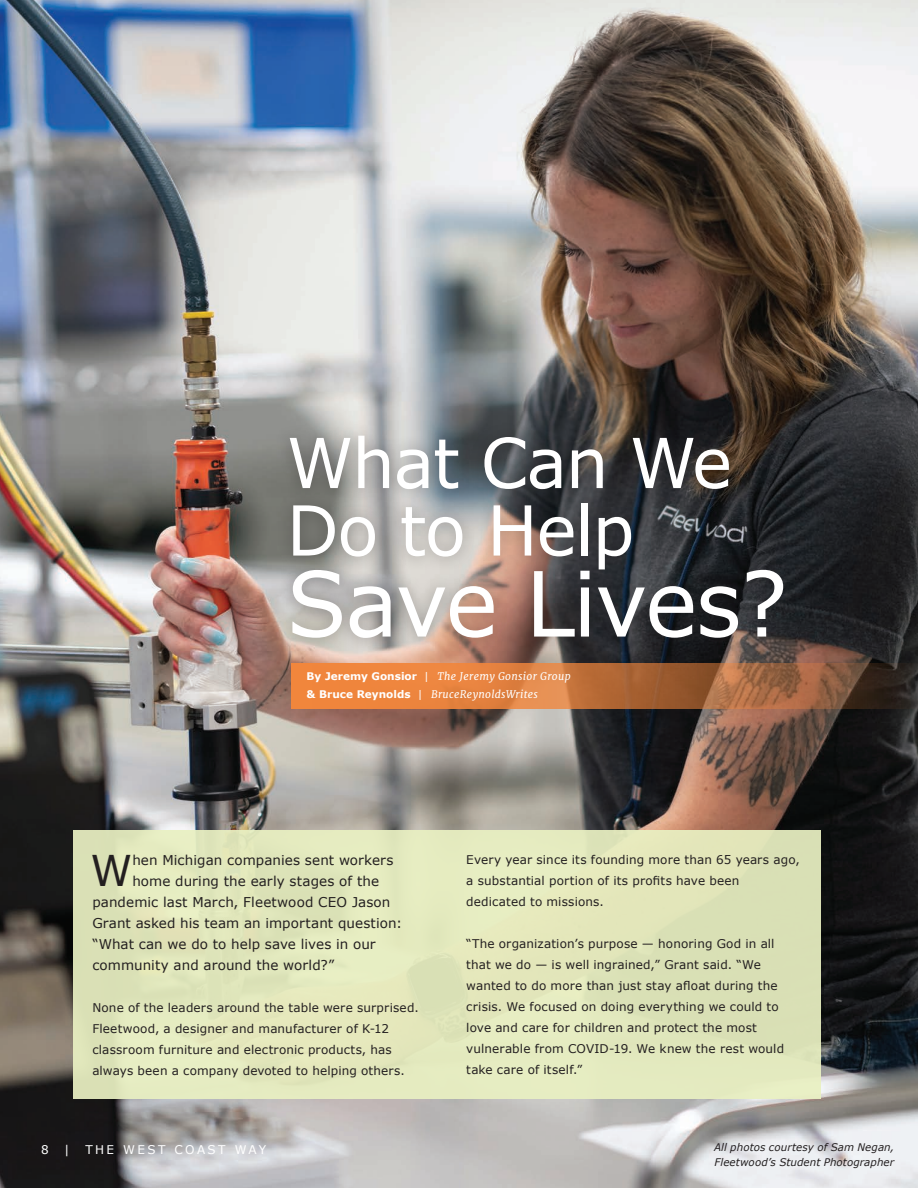
<style>
.page{position:relative;width:918px;height:1188px;background:#fff}
.page>*{position:absolute;margin:0;border:0;box-sizing:border-box;transform-origin:0 0}
.t1{font:90px "Verdana";letter-spacing:-.02em;color:#fff}
.t2{font:69px "Verdana";letter-spacing:-.02em;color:#fff}
.body_text_Drop_Cap{font:42.45px "Verdana";color:#231f20}
.body_text_Drop_Cap-2{font:13.5px "Verdana";letter-spacing:.005em;color:#231f20}
.t3{font:12px/21px "Verdana";letter-spacing:.01em;color:#231f20}
.t4{font:12px "Verdana";letter-spacing:.2em;color:#fff}
.t5{font:italic 10.5px "Merriweather";letter-spacing:.03em;color:#fff}
.t6{font:italic 10.5px/15px "Verdana";letter-spacing:.005em;color:#231f20}
.s1{font-family:"Verdana";font-weight:700;font-style:normal}
.s2{font-family:"Verdana";font-style:normal}
</style>
<div class="page">
<img style="left:0;top:0;width:918px;height:1188px">
<div style="left:73px;top:831px;width:748px;height:268px;background:#e3e7bc"></div>
<div style="left:276px;top:421px;width:521px;height:232px;background:#231f20;opacity:.35"></div>
<svg style="left:292px;top:663px;width:626px;height:45px;background:#b66c3b"></svg>
<p class="t2" style="left:287px;top:419px;width:447px">What Can We</p>
<p class="t2" style="left:287px;top:487px;width:350px">Do to Help</p>
<p class="t1" style="left:287px;top:547px;width:503px">Save Lives?</p>
<p class="t5" style="left:307px;top:670px;width:265px"><span class="s1">By Jeremy Gonsior</span> <span class="s2">|</span> The Jeremy Gonsior Group</p>
<p class="t5" style="left:307px;top:688px;width:233px"><span class="s1">&amp; Bruce Reynolds</span> <span class="s2">|</span> BruceReynoldsWrites</p>
<p class="body_text_Drop_Cap" style="left:90px;top:844px;width:43px">W</p>
<p class="body_text_Drop_Cap-2" style="left:132px;top:852px;width:263px">hen Michigan companies sent workers</p>
<p class="body_text_Drop_Cap-2" style="left:132px;top:873px;width:248px">home during the early stages of the</p>
<p class="body_text_Drop_Cap-2" style="left:92px;top:894px;width:300px">pandemic last March, Fleetwood CEO Jason</p>
<p class="body_text_Drop_Cap-2" style="left:92px;top:915px;width:311px">Grant asked his team an important question:</p>
<p class="body_text_Drop_Cap-2" style="left:92px;top:936px;width:285px">“What can we do to help save lives in our</p>
<p class="body_text_Drop_Cap-2" style="left:92px;top:957px;width:244px">community and around the world?”</p>
<p class="t3" style="left:92px;top:998px;width:328px">None of the leaders around the table were surprised.<br>Fleetwood, a designer and manufacturer of K-12 classroom furniture and electronic products, has always been a company devoted to helping others.</p>
<p class="t4" style="left:41px;top:1142px;width:9px">8</p>
<p class="t4" style="left:64px;top:1142px;width:7px">|</p>
<p class="t4" style="left:85px;top:1142px;width:182px">THE WEST COAST WAY</p>
<p class="t3" style="left:466px;top:849px;width:335px">Every year since its founding more than 65 years ago, a substantial portion of its profits have been dedicated to missions.</p>
<p class="t3" style="left:466px;top:933px;width:319px">“The organization’s purpose — honoring God in all that we do — is well ingrained,” Grant said. “We wanted to do more than just stay afloat during the crisis. We focused on doing everything we could to love and care for children and protect the most vulnerable from COVID-19. We knew the rest would take care of itself.”</p>
<p class="t6" style="left:714px;top:1140px;width:182px">All photos courtesy of Sam Negan,<br>Fleetwood’s Student Photographer</p>
</div>
